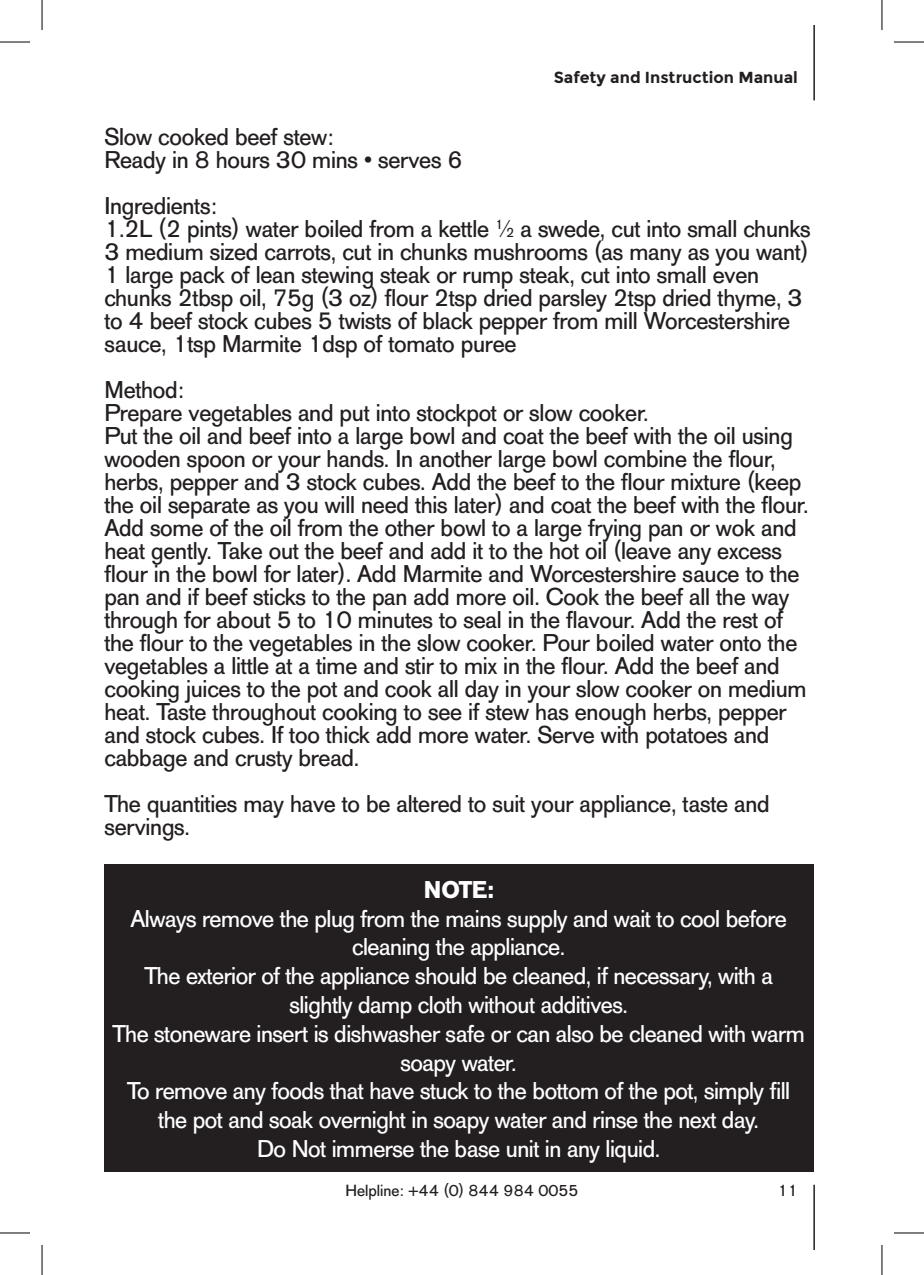
<style>
.page{position:relative;width:924px;height:1275px;background:#fff}
.page>*{position:absolute;margin:0;border:0;box-sizing:border-box;transform-origin:0 0}
.t1{font:24px/23px "AG Old Face";letter-spacing:-.01em;color:#231f20}
.t2{font:24px/28.8px "AG Old Face";letter-spacing:-.02em;color:#fff;text-align:center}
.t3{font:700 24px "AG Old Face";color:#fff}
.t4{font:16px "AG Old Face";color:#231f20}
.t5{font:700 16px "Montserrat";color:#231f20}
.s1{font-size:13.2px}
</style>
<div class="page">
<hr style="left:813px;top:25px;width:1px;height:75px;background:#231f20">
<hr style="left:813px;top:1184px;width:1px;height:66px;background:#231f20">
<div style="left:104px;top:864px;width:709px;height:307px;background:#231f20"></div>
<hr style="left:0;top:42px;width:30px;height:1px;background:#000">
<hr style="left:893px;top:42px;width:30px;height:1px;background:#000">
<hr style="left:0;top:1232px;width:30px;height:1px;background:#000">
<hr style="left:893px;top:1232px;width:30px;height:1px;background:#000">
<hr style="left:42px;top:0;width:1px;height:30px;background:#000">
<hr style="left:42px;top:1245px;width:1px;height:30px;background:#000">
<hr style="left:881px;top:0;width:1px;height:30px;background:#000">
<hr style="left:881px;top:1245px;width:1px;height:30px;background:#000">
<p class="t5" style="left:553px;top:68px;width:245px">Safety and Instruction Manual</p>
<p class="t1" style="left:104px;top:125px;width:359px">Slow cooked beef stew:<br>Ready in 8 hours 30 mins • serves 6</p>
<p class="t1" style="left:104px;top:194px;width:707px">Ingredients:<br>1.2L (2 pints) water boiled from a kettle <sup>1</sup>⁄<span class="s1">2</span> a swede, cut into small chunks 3 medium sized carrots, cut in chunks mushrooms (as many as you want)<br>1 large pack of lean stewing steak or rump steak, cut into small even chunks 2tbsp oil, 75g (3 oz) flour 2tsp dried parsley 2tsp dried thyme, 3 to 4 beef stock cubes 5 twists of black pepper from mill Worcestershire sauce, 1tsp Marmite 1dsp of tomato puree</p>
<p class="t1" style="left:104px;top:378px;width:705px">Method:<br>Prepare vegetables and put into stockpot or slow cooker.<br>Put the oil and beef into a large bowl and coat the beef with the oil using wooden spoon or your hands. In another large bowl combine the flour, herbs, pepper and 3 stock cubes. Add the beef to the flour mixture (keep the oil separate as you will need this later) and coat the beef with the flour.<br>Add some of the oil from the other bowl to a large frying pan or wok and heat gently. Take out the beef and add it to the hot oil (leave any excess flour in the bowl for later). Add Marmite and Worcestershire sauce to the pan and if beef sticks to the pan add more oil. Cook the beef all the way through for about 5 to 10 minutes to seal in the flavour. Add the rest of the flour to the vegetables in the slow cooker. Pour boiled water onto the vegetables a little at a time and stir to mix in the flour. Add the beef and cooking juices to the pot and cook all day in your slow cooker on medium heat. Taste throughout cooking to see if stew has enough herbs, pepper and stock cubes. If too thick add more water. Serve with potatoes and cabbage and crusty bread.</p>
<p class="t1" style="left:104px;top:792px;width:666px">The quantities may have to be altered to suit your appliance, taste and servings.</p>
<p class="t3" style="left:423px;top:875px;width:71px">NOTE:</p>
<p class="t2" style="left:113px;top:904px;width:693px">Always remove the plug from the mains supply and wait to cool before cleaning the appliance.<br>The exterior of the appliance should be cleaned, if necessary, with a slightly damp cloth without additives.<br>The stoneware insert is dishwasher safe or can also be cleaned with warm soapy water.<br>To remove any foods that have stuck to the bottom of the pot, simply fill the pot and soak overnight in soapy water and rinse the next day.<br>Do Not immerse the base unit in any liquid.</p>
<p class="t4" style="left:345px;top:1181px;width:235px">Helpline: +44 (0) 844 984 0055</p>
<p class="t4" style="left:777px;top:1181px;width:21px">11</p>
</div>
